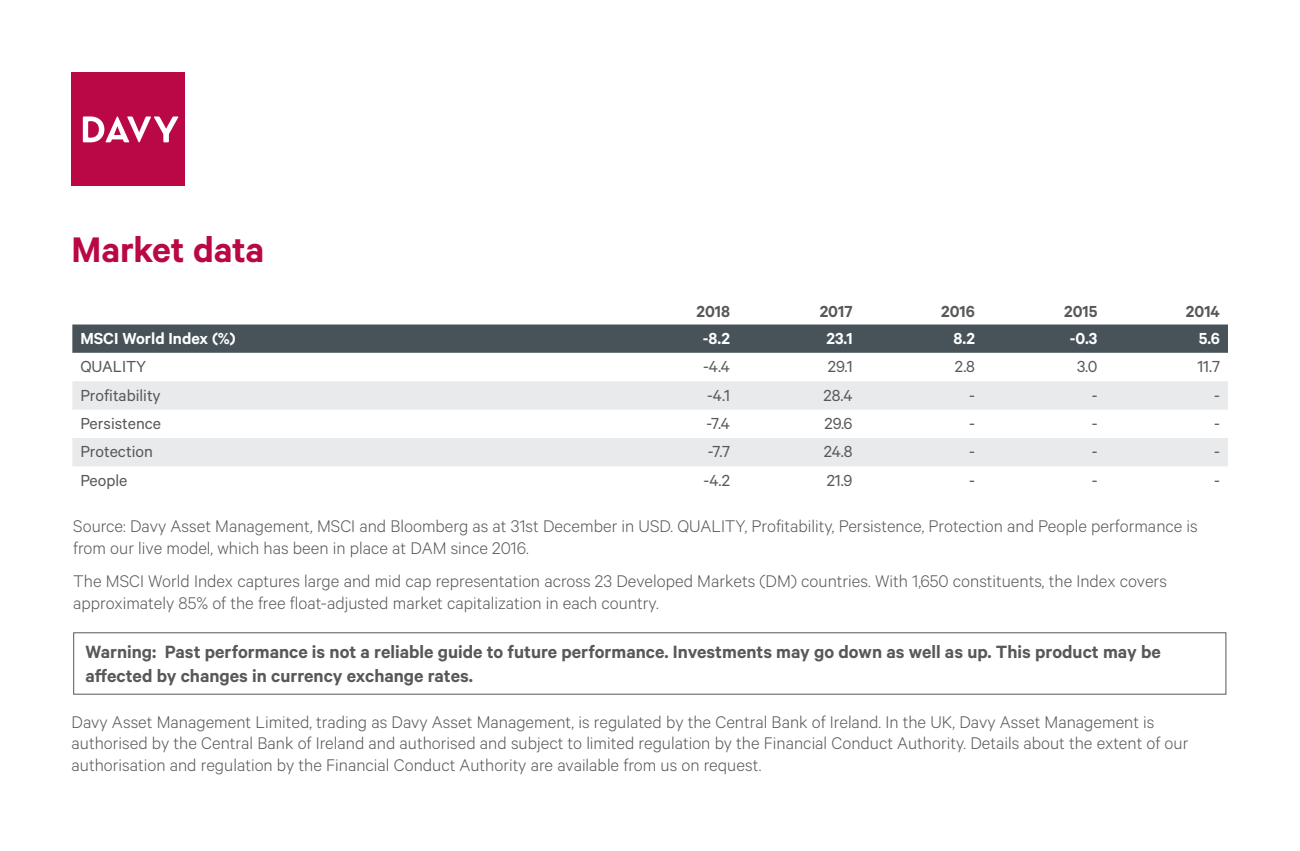
<style>
.page{position:relative;width:1300px;height:851px;background:#fff}
.page>*{position:absolute;margin:0;border:0;box-sizing:border-box;transform-origin:0 0}
.Cover_title{font:600 40px "Calibre";letter-spacing:-.005em;color:#ba0745}
.Warning{font:600 20px/24px "Calibre";color:#57585a}
.Source{font:300 19px/21.6px "Calibre";color:#57585a}
.t1{font:18px "Calibre";color:#57585a}
.t2{font:600 18px "Calibre";color:#fff}
.t3{font:600 18px "Calibre";color:#57585a}
</style>
<div class="page">
<svg style="left:72px;top:324px;width:1156px;height:29px;background:#4b565d"></svg>
<svg style="left:72px;top:381px;width:1156px;height:85px;fill:#e9eaeb"></svg>
<div style="left:72px;top:72px;width:113px;height:113px;background:#ba0745"></div>
<svg style="left:83px;top:116px;width:95px;height:26px"></svg>
<div style="left:73px;top:632px;width:1153px;height:62px;border:1px solid #57585a"></div>
<p class="Cover_title" style="left:72px;top:226px;width:194px">Market data</p>
<p class="t3" style="left:696px;top:300px;width:35px">2018</p>
<p class="t3" style="left:820px;top:300px;width:34px">2017</p>
<p class="t3" style="left:941px;top:300px;width:35px">2016</p>
<p class="t3" style="left:1064px;top:300px;width:35px">2015</p>
<p class="t3" style="left:1186px;top:300px;width:36px">2014</p>
<p class="t2" style="left:80px;top:327px;width:157px">MSCI World Index (%)</p>
<p class="t2" style="left:703px;top:327px;width:29px">-8.2</p>
<p class="t2" style="left:826px;top:327px;width:28px">23.1</p>
<p class="t2" style="left:954px;top:327px;width:23px">8.2</p>
<p class="t2" style="left:1070px;top:327px;width:29px">-0.3</p>
<p class="t2" style="left:1199px;top:327px;width:23px">5.6</p>
<p class="t1" style="left:80px;top:356px;width:68px">QUALITY</p>
<p class="t1" style="left:703px;top:356px;width:29px">-4.4</p>
<p class="t1" style="left:828px;top:356px;width:26px">29.1</p>
<p class="t1" style="left:955px;top:356px;width:22px">2.8</p>
<p class="t1" style="left:1077px;top:356px;width:22px">3.0</p>
<p class="t1" style="left:1197px;top:356px;width:24px">11.7</p>
<p class="t1" style="left:80px;top:384px;width:82px">Profitability</p>
<p class="t1" style="left:707px;top:384px;width:25px">-4.1</p>
<p class="t1" style="left:824px;top:384px;width:30px">28.4</p>
<p class="t1" style="left:969px;top:384px;width:7px">-</p>
<p class="t1" style="left:1092px;top:384px;width:7px">-</p>
<p class="t1" style="left:1214px;top:384px;width:7px">-</p>
<p class="t1" style="left:80px;top:413px;width:82px">Persistence</p>
<p class="t1" style="left:706px;top:413px;width:25px">-7.4</p>
<p class="t1" style="left:824px;top:413px;width:30px">29.6</p>
<p class="t1" style="left:969px;top:413px;width:7px">-</p>
<p class="t1" style="left:1092px;top:413px;width:7px">-</p>
<p class="t1" style="left:1214px;top:413px;width:7px">-</p>
<p class="t1" style="left:80px;top:441px;width:74px">Protection</p>
<p class="t1" style="left:708px;top:441px;width:24px">-7.7</p>
<p class="t1" style="left:824px;top:441px;width:30px">24.8</p>
<p class="t1" style="left:969px;top:441px;width:7px">-</p>
<p class="t1" style="left:1092px;top:441px;width:7px">-</p>
<p class="t1" style="left:1214px;top:441px;width:7px">-</p>
<p class="t1" style="left:80px;top:469px;width:49px">People</p>
<p class="t1" style="left:704px;top:469px;width:28px">-4.2</p>
<p class="t1" style="left:827px;top:469px;width:27px">21.9</p>
<p class="t1" style="left:969px;top:469px;width:7px">-</p>
<p class="t1" style="left:1092px;top:469px;width:7px">-</p>
<p class="t1" style="left:1214px;top:469px;width:7px">-</p>
<p class="Source" style="left:73px;top:514px;width:1126px">Source: Davy Asset Management, MSCI and Bloomberg as at 31st December in USD. QUALITY, Profitability, Persistence, Protection and People performance is from our live model, which has been in place at DAM since 2016.</p>
<p class="Source" style="left:73px;top:569px;width:1095px">The MSCI World Index captures large and mid cap representation across 23 Developed Markets (DM) countries. With 1,650 constituents, the Index covers approximately 85% of the free float-adjusted market capitalization in each country.</p>
<p class="Warning" style="left:86px;top:638px;width:1077px">Warning: Past performance is not a reliable guide to future performance. Investments may go down as well as up. This product may be affected by changes in currency exchange rates.</p>
<p class="Source" style="left:72px;top:710px;width:1118px">Davy Asset Management Limited, trading as Davy Asset Management, is regulated by the Central Bank of Ireland. In the UK, Davy Asset Management is authorised by the Central Bank of Ireland and authorised and subject to limited regulation by the Financial Conduct Authority. Details about the extent of our authorisation and regulation by the Financial Conduct Authority are available from us on request.</p>
</div>
